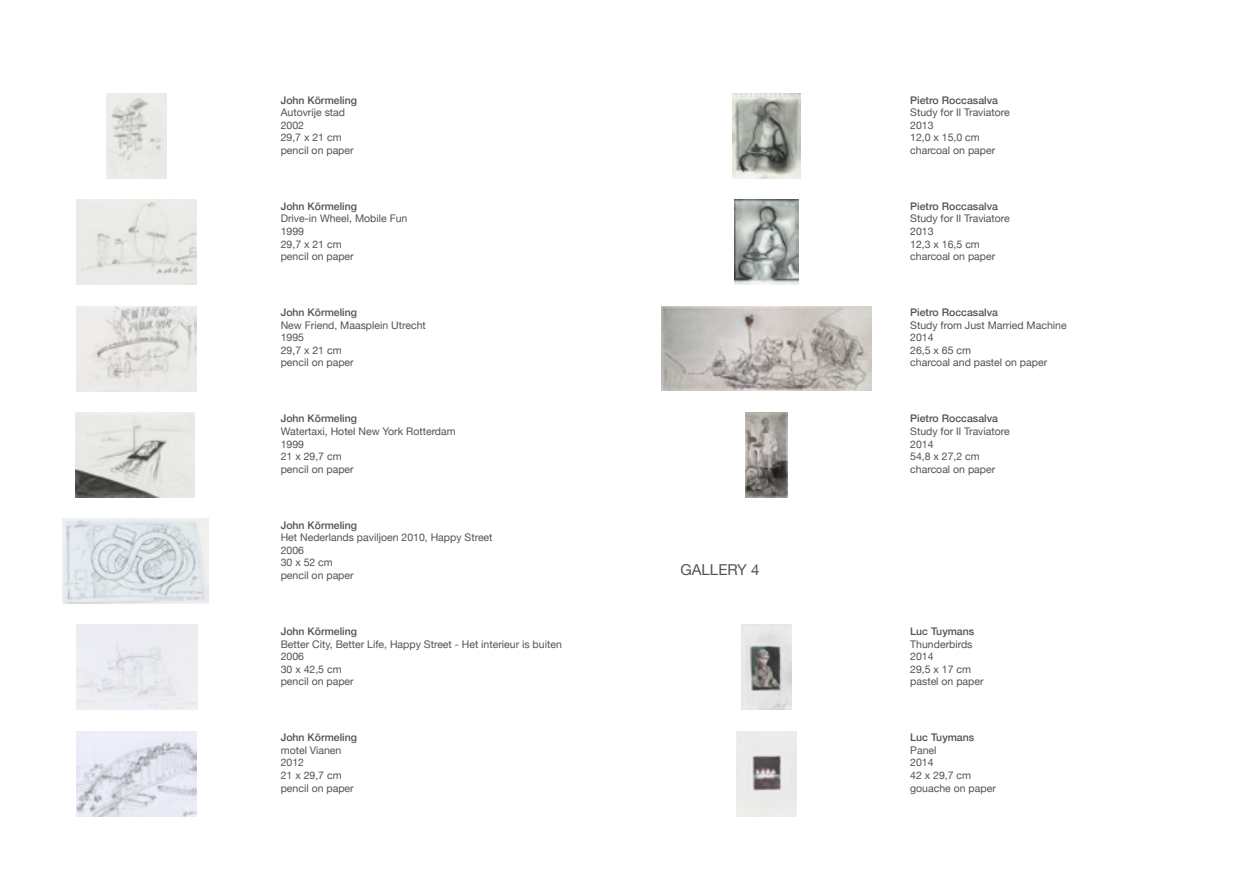
<style>
.page{position:relative;width:1259px;height:893px;background:#fff}
.page>*{position:absolute;margin:0;border:0;box-sizing:border-box;transform-origin:0 0}
.t1{font:15px "Helvetica Neue";color:#57514d}
.t2{font:10.5px/12.6px "Helvetica Neue";color:#57514d}
.t3{font:500 10.5px "Helvetica Neue";color:#57514d}
</style>
<div class="page">
<img style="left:732px;top:94px;width:68px;height:85px">
<img style="left:735px;top:200px;width:63px;height:85px">
<img style="left:661px;top:306px;width:210px;height:85px">
<img style="left:746px;top:412px;width:41px;height:85px">
<img style="left:741px;top:625px;width:50px;height:85px">
<img style="left:737px;top:731px;width:59px;height:85px">
<img style="left:63px;top:519px;width:146px;height:85px">
<img style="left:77px;top:731px;width:120px;height:85px">
<img style="left:106px;top:94px;width:61px;height:85px">
<img style="left:76px;top:200px;width:121px;height:85px">
<img style="left:77px;top:306px;width:120px;height:85px">
<img style="left:76px;top:412px;width:119px;height:85px">
<p class="t3" style="left:281px;top:91px;width:78px">John Körmeling</p>
<p class="t2" style="left:281px;top:107px;width:74px">Autovrije stad<br>2002<br>29,7 x 21 cm pencil on paper</p>
<p class="t3" style="left:281px;top:198px;width:78px">John Körmeling</p>
<p class="t2" style="left:281px;top:213px;width:128px">Drive-in Wheel, Mobile Fun<br>1999<br>29,7 x 21 cm<br>pencil on paper</p>
<p class="t3" style="left:281px;top:304px;width:78px">John Körmeling</p>
<p class="t2" style="left:281px;top:319px;width:147px">New Friend, Maasplein Utrecht<br>1995<br>29,7 x 21 cm<br>pencil on paper</p>
<p class="t3" style="left:281px;top:410px;width:78px">John Körmeling</p>
<p class="t2" style="left:281px;top:425px;width:177px">Watertaxi, Hotel New York Rotterdam<br>1999<br>21 x 29,7 cm<br>pencil on paper</p>
<p class="t3" style="left:281px;top:516px;width:78px">John Körmeling</p>
<p class="t2" style="left:281px;top:532px;width:213px">Het Nederlands paviljoen 2010, Happy Street<br>2006<br>30 x 52 cm<br>pencil on paper</p>
<p class="t3" style="left:281px;top:623px;width:78px">John Körmeling</p>
<p class="t2" style="left:281px;top:638px;width:283px">Better City, Better Life, Happy Street - Het interieur is buiten<br>2006<br>30 x 42,5 cm<br>pencil on paper</p>
<p class="t3" style="left:281px;top:729px;width:78px">John Körmeling</p>
<p class="t2" style="left:281px;top:744px;width:74px">motel Vianen<br>2012<br>21 x 29,7 cm pencil on paper</p>
<h1 class="t1" style="left:680px;top:559px;width:80px">GALLERY 4</h1>
<p class="t3" style="left:910px;top:91px;width:89px">Pietro Roccasalva</p>
<p class="t2" style="left:910px;top:107px;width:101px">Study for Il Traviatore<br>2013<br>12,0 x 15,0 cm charcoal on paper</p>
<p class="t3" style="left:910px;top:198px;width:89px">Pietro Roccasalva</p>
<p class="t2" style="left:910px;top:213px;width:101px">Study for Il Traviatore<br>2013<br>12,3 x 16,5 cm charcoal on paper</p>
<p class="t3" style="left:910px;top:304px;width:89px">Pietro Roccasalva</p>
<p class="t2" style="left:910px;top:319px;width:158px">Study from Just Married Machine<br>2014<br>26,5 x 65 cm<br>charcoal and pastel on paper</p>
<p class="t3" style="left:910px;top:410px;width:89px">Pietro Roccasalva</p>
<p class="t2" style="left:910px;top:425px;width:101px">Study for Il Traviatore<br>2014<br>54,8 x 27,2 cm charcoal on paper</p>
<p class="t3" style="left:910px;top:623px;width:65px">Luc Tuymans</p>
<p class="t2" style="left:910px;top:638px;width:75px">Thunderbirds<br>2014<br>29,5 x 17 cm pastel on paper</p>
<p class="t3" style="left:910px;top:729px;width:65px">Luc Tuymans</p>
<p class="t2" style="left:910px;top:744px;width:87px">Panel<br>2014<br>42 x 29,7 cm gouache on paper</p>
</div>
